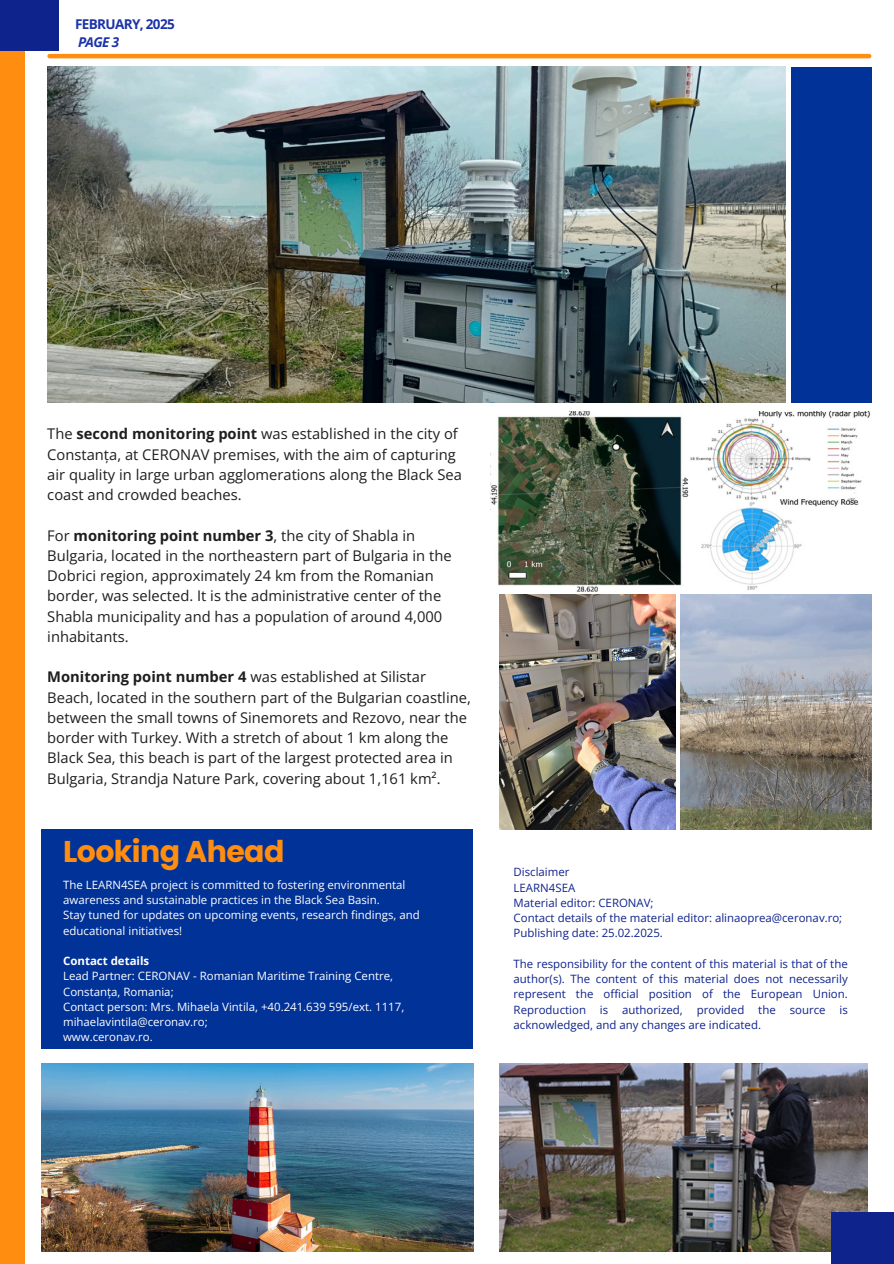
<style>
.page{position:relative;width:894px;height:1264px;background:#fff}
.page>*{position:absolute;margin:0;border:0;box-sizing:border-box;transform-origin:0 0}
.t1{font:700 30px "Poppins";letter-spacing:-.02em;color:#ff8d10}
.t2{font:14.7px/20.2px "Open Sans";color:#1e1e1e}
.t3{font:700 13.5px/18px "Open Sans";letter-spacing:-.045em;color:#1c32a8}
.t4{font:11.4px/15.3px "Open Sans";color:#0f238d;text-align:justify}
.t5{font:11.4px/15.3px "Open Sans";color:#fff}
.t6{font:700 11.4px "Open Sans";color:#fff}
.s1{font-style:italic}
.s2{font-weight:700}
</style>
<div class="page">
<div style="left:0;top:0;width:24px;height:1263px;background:#ff8d10"></div>
<img style="left:47px;top:67px;width:738px;height:335px">
<div style="left:41px;top:829px;width:432px;height:219px;background:#013298"></div>
<img style="left:499px;top:1063px;width:368px;height:188px">
<div style="left:791px;top:67px;width:80px;height:335px;background:#013298"></div>
<div style="left:0;top:0;width:59px;height:50px;background:#0f238d"></div>
<div style="left:831px;top:1212px;width:62px;height:51px;background:#0f238d"></div>
<img style="left:41px;top:1063px;width:432px;height:188px">
<img style="left:490px;top:411px;width:380px;height:180px">
<img style="left:499px;top:594px;width:176px;height:236px">
<img style="left:680px;top:594px;width:191px;height:236px">
<hr style="left:50px;top:54px;width:818px;height:4px;background:#ff8d10">
<p class="t3" style="left:75px;top:15px;width:101px">FEBRUARY, 2025<br><span class="s1">PAGE 3</span></p>
<h4 class="t2" style="left:47px;top:423px;width:416px">The <span class="s2">second monitoring point</span> was established in the city of Constanța, at CERONAV premises, with the aim of capturing air quality in large urban agglomerations along the Black Sea coast and crowded beaches.</h4>
<h4 class="t2" style="left:47px;top:525px;width:406px">For <span class="s2">monitoring point number 3</span>, the city of Shabla in Bulgaria, located in the northeastern part of Bulgaria in the Dobrici region, approximately 24 km from the Romanian border, was selected. It is the administrative center of the Shabla municipality and has a population of around 4,000 inhabitants.</h4>
<h4 class="t2" style="left:47px;top:666px;width:425px"><span class="s2">Monitoring point number 4</span> was established at Silistar Beach, located in the southern part of the Bulgarian coastline, between the small towns of Sinemorets and Rezovo, near the border with Turkey. With a stretch of about 1 km along the Black Sea, this beach is part of the largest protected area in Bulgaria, Strandja Nature Park, covering about 1,161 km².</h4>
<p class="t1" style="left:63px;top:831px;width:223px">Looking Ahead</p>
<p class="t5" style="left:63px;top:876px;width:344px">The LEARN4SEA project is committed to fostering environmental awareness and sustainable practices in the Black Sea Basin.</p>
<h1 class="t5" style="left:63px;top:907px;width:358px">Stay tuned for updates on upcoming events, research findings, and educational initiatives!</h1>
<p class="t6" style="left:63px;top:953px;width:88px">Contact details</p>
<p class="t5" style="left:63px;top:968px;width:331px">Lead Partner: CERONAV - Romanian Maritime Training Centre,<br>Constanța, Romania;</p>
<p class="t5" style="left:63px;top:998px;width:342px">Contact person: Mrs. Mihaela Vintila, +40.241.639 595/ext. 1117, mihaelavintila@ceronav.ro;</p>
<p class="t5" style="left:63px;top:1029px;width:91px">www.ceronav.ro.</p>
<p class="t4" style="left:513px;top:864px;width:57px">Disclaimer</p>
<p class="t4" style="left:513px;top:879px;width:63px">LEARN4SEA</p>
<p class="t4" style="left:513px;top:894px;width:141px">Material editor: CERONAV;</p>
<p class="t4" style="left:513px;top:910px;width:330px">Contact details of the material editor: alinaoprea@ceronav.ro;</p>
<p class="t4" style="left:513px;top:925px;width:151px">Publishing date: 25.02.2025.</p>
<p class="t4" style="left:513px;top:955px;width:335px">The responsibility for the content of this material is that of the author(s). The content of this material does not necessarily represent the official position of the European Union.<br>Reproduction is authorized, provided the source is acknowledged, and any changes are indicated.</p>
</div>
